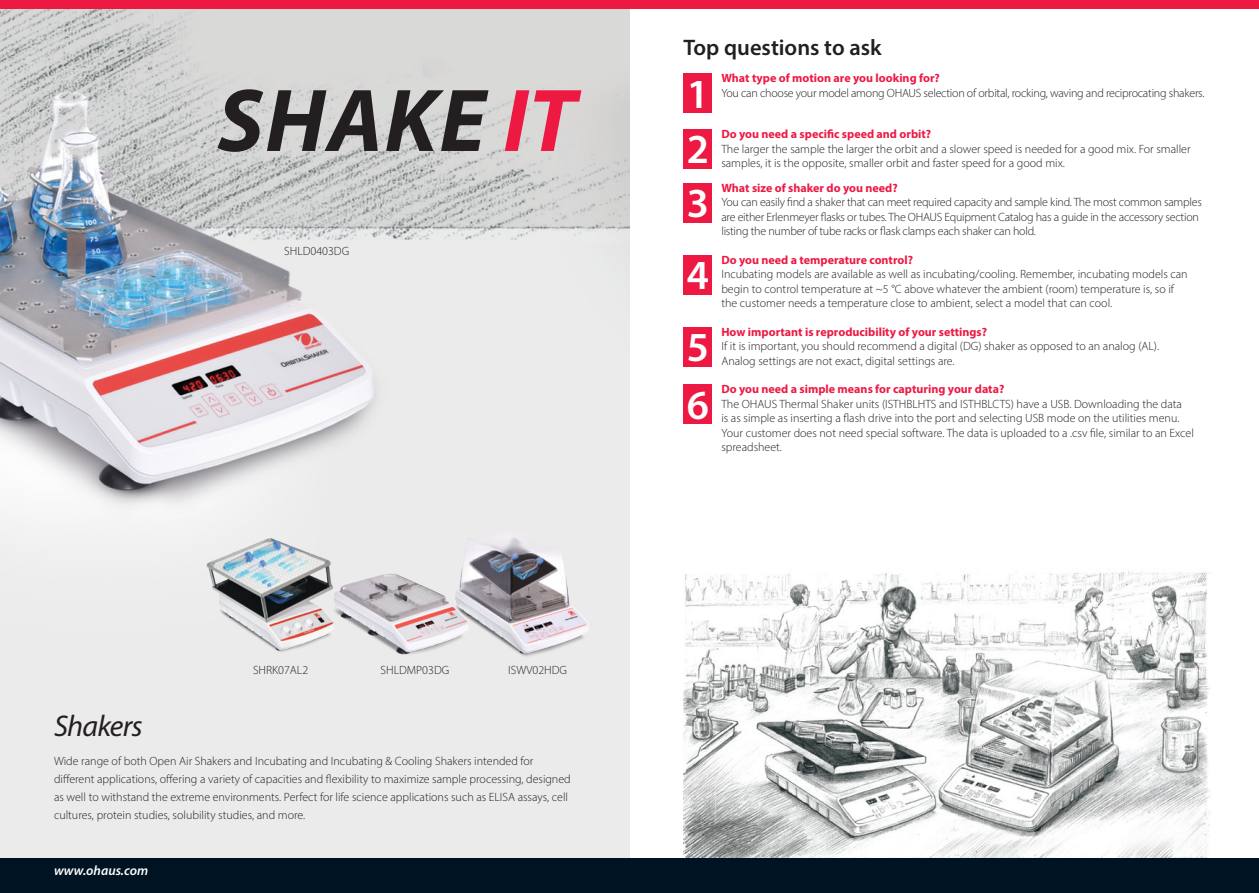
<style>
.page{position:relative;width:1259px;height:893px;background:#fff}
.page>*{position:absolute;margin:0;border:0;box-sizing:border-box;transform-origin:0 0}
.t1{font:italic 700 90px "Myriad Pro";letter-spacing:.02em;color:#231f20}
.t2{font:600 41.4px "Myriad Pro";color:#fff}
.t3{font:italic 30px "Myriad Pro";letter-spacing:-.025em;color:#231f20}
.t4{font:600 22.5px "Myriad Pro";color:#231f20}
.t5{font:italic 600 13.5px "Myriad Pro";color:#fff}
.t6{font:300 12px/14.4px "Myriad Pro";color:#231f20}
.t7{font:300 12px/14.4px "Myriad Pro";letter-spacing:-.02em;color:#231f20}
.t8{font:700 12px "Myriad Pro";color:#ed1943}
.s1{color:#ed1943}
</style>
<div class="page">
<img style="left:683px;top:571px;width:528px;height:288px">
<img style="left:0;top:9px;width:629px;height:850px">
<div style="left:0;top:859px;width:1259px;height:34px;background:#001322"></div>
<div style="left:0;top:0;width:1259px;height:9px;background:#ed1943"></div>
<img style="left:452px;top:526px;width:139px;height:134px">
<img style="left:330px;top:571px;width:142px;height:89px">
<img style="left:204px;top:535px;width:135px;height:123px">
<div style="left:683px;top:73px;width:29px;height:40px;background:#ed1943"></div>
<div style="left:683px;top:129px;width:29px;height:40px;background:#ed1943"></div>
<div style="left:683px;top:183px;width:29px;height:40px;background:#ed1943"></div>
<div style="left:683px;top:255px;width:29px;height:39px;background:#ed1943"></div>
<div style="left:683px;top:327px;width:29px;height:39px;background:#ed1943"></div>
<div style="left:683px;top:384px;width:29px;height:40px;background:#ed1943"></div>
<p class="t1" style="left:217px;top:62px;width:359px">SHAKE <span class="s1">IT</span></p>
<p class="t6" style="left:284px;top:243px;width:66px">SHLD0403DG</p>
<p class="t6" style="left:253px;top:663px;width:57px">SHRK07AL2</p>
<p class="t6" style="left:381px;top:663px;width:70px">SHLDMP03DG</p>
<p class="t6" style="left:508px;top:663px;width:60px">ISWV02HDG</p>
<p class="t3" style="left:54px;top:707px;width:90px">Shakers</p>
<p class="t6" style="left:54px;top:752px;width:518px;line-height:18px">Wide range of both Open Air Shakers and Incubating and Incubating &amp; Cooling Shakers intended for different applications, offering a variety of capacities and flexibility to maximize sample processing, designed as well to withstand the extreme environments. Perfect for life science applications such as ELISA assays, cell cultures, protein studies, solubility studies, and more.</p>
<p class="t5" style="left:54px;top:862px;width:96px">www.ohaus.com</p>
<p class="t4" style="left:683px;top:33px;width:200px">Top questions to ask</p>
<p class="t2" style="left:686px;top:67px;width:24px">1</p>
<p class="t2" style="left:686px;top:123px;width:24px">2</p>
<p class="t2" style="left:686px;top:176px;width:24px">3</p>
<p class="t8" style="left:721px;top:70px;width:220px">What type of motion are you looking for?</p>
<p class="t7" style="left:721px;top:85px;width:484px">You can choose your model among OHAUS selection of orbital, rocking, waving and reciprocating shakers.</p>
<p class="t8" style="left:721px;top:126px;width:211px">Do you need a specific speed and orbit?</p>
<p class="t6" style="left:721px;top:141px;width:471px">The larger the sample the larger the orbit and a slower speed is needed for a good mix. For smaller samples, it is the opposite, smaller orbit and faster speed for a good mix.</p>
<p class="t8" style="left:721px;top:180px;width:178px">What size of shaker do you need?</p>
<p class="t7" style="left:721px;top:195px;width:482px">You can easily find a shaker that can meet required capacity and sample kind. The most common samples are either Erlenmeyer flasks or tubes. The OHAUS Equipment Catalog has a guide in the accessory section listing the number of tube racks or flask clamps each shaker can hold.</p>
<p class="t8" style="left:721px;top:252px;width:193px">Do you need a temperature control?</p>
<p class="t6" style="left:721px;top:267px;width:468px">Incubating models are available as well as incubating/cooling. Remember, incubating models can begin to control temperature at ~5 °C above whatever the ambient (room) temperature is, so if the customer needs a temperature close to ambient, select a model that can cool.</p>
<p class="t8" style="left:721px;top:324px;width:267px">How important is reproducibility of your settings?</p>
<p class="t6" style="left:721px;top:339px;width:439px">If it is important, you should recommend a digital (DG) shaker as opposed to an analog (AL).<br>Analog settings are not exact, digital settings are.</p>
<p class="t8" style="left:721px;top:381px;width:284px">Do you need a simple means for capturing your data?</p>
<p class="t6" style="left:721px;top:396px;width:474px">The OHAUS Thermal Shaker units (ISTHBLHTS and ISTHBLCTS) have a USB. Downloading the data<br>is as simple as inserting a flash drive into the port and selecting USB mode on the utilities menu.<br>Your customer does not need special software. The data is uploaded to a .csv file, similar to an Excel spreadsheet.</p>
<p class="t2" style="left:686px;top:248px;width:24px">4</p>
<p class="t2" style="left:686px;top:321px;width:24px">5</p>
<p class="t2" style="left:686px;top:379px;width:24px">6</p>
</div>
